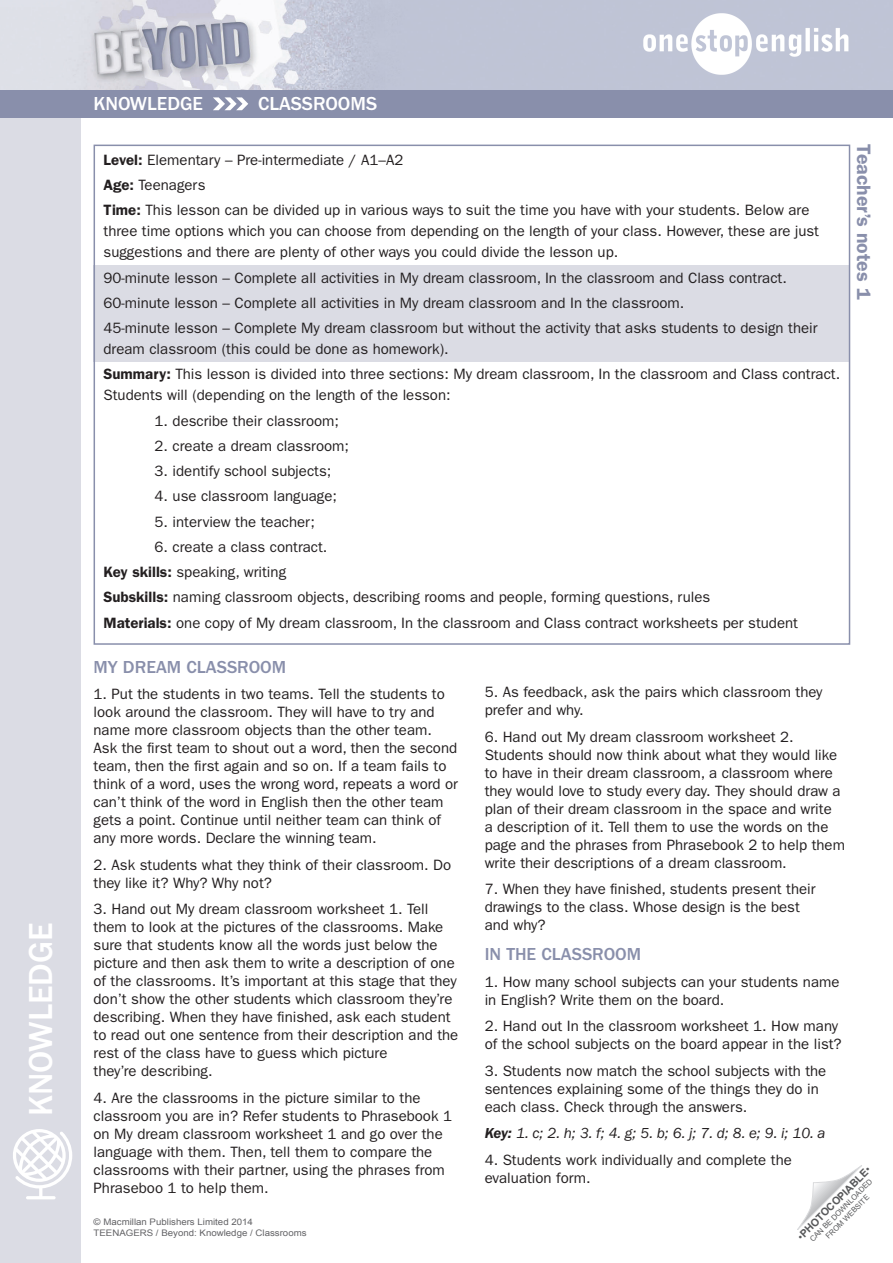
<style>
.page{position:relative;width:893px;height:1263px;background:#fff}
.page>*{position:absolute;margin:0;border:0;box-sizing:border-box;transform-origin:0 0}
.t1{font:500 34.5px "ITC Franklin Gothic Std";color:#fff}
._00_Unit_title_in_ba{font:500 19.5px "ITC Franklin Gothic Std";color:#fff}
.copy{font:600 19.5px "ITC Franklin Gothic Std";color:#898fab}
.copy-2{font:500 18px "ITC Franklin Gothic Std";color:#898fab}
.copy-3{font:15px/18px "ITC Franklin Gothic Std";color:#231f20}
.copy-4{font:italic 15px "ITC Franklin Gothic Std";color:#231f20}
.t2{font:700 10.5px "Arial";color:#57585a}
.t3{font:9px/10.8px "Arial";color:#636366;scale:1.08 1}
.t4{font:7.5px/9px "Arial";color:#57585a;text-align:center}
.s1{font-weight:600}
.s2{font-weight:400}
</style>
<div class="page">
<div style="left:0;top:0;width:81px;height:1263px;background:#dbdce4"></div>
<div style="left:0;top:90px;width:893px;height:27px;background:#898fab"></div>
<svg style="left:213px;top:97px;width:35px;height:13px"></svg>
<svg style="left:797px;top:1165px;width:65px;height:65px"></svg>
<img style="left:81px;top:0;width:812px;height:90px">
<img style="left:642px;top:6px;width:208px;height:75px">
<svg style="left:13px;top:1129px;width:59px;height:70px"></svg>
<div style="left:94px;top:266px;width:756px;height:96px;background:#dbdce4"></div>
<h1 class="t1" style="left:21px;top:1116px;width:195px;rotate:-90deg">KNOWLEDGE</h1>
<p class="_00_Unit_title_in_ba" style="left:94px;top:93px;width:111px">KNOWLEDGE</p>
<p class="_00_Unit_title_in_ba" style="left:258px;top:93px;width:121px">CLASSROOMS</p>
<p class="copy-3" style="left:104px;top:151px;width:301px"><span class="s1">Level:</span> Elementary – Pre-intermediate / A1–A2</p>
<p class="copy-3" style="left:104px;top:176px;width:103px"><span class="s1">Age:</span> Teenagers</p>
<p class="copy-3" style="left:104px;top:200px;width:717px;line-height:21px"><span class="s1">Time:</span> This lesson can be divided up in various ways to suit the time you have with your students. Below are three time options which you can choose from depending on the length of your class. However, these are just suggestions and there are plenty of other ways you could divide the lesson up.</p>
<p class="copy-3" style="left:104px;top:269px;width:685px">90-minute lesson – Complete all activities in My dream classroom, In the classroom and Class contract.</p>
<p class="copy-3" style="left:104px;top:294px;width:582px">60-minute lesson – Complete all activities in My dream classroom and In the classroom.</p>
<p class="copy-3" style="left:104px;top:318px;width:716px;line-height:21px">45-minute lesson – Complete My dream classroom but without the activity that asks students to design their dream classroom (this could be done as homework).</p>
<p class="copy-3" style="left:104px;top:364px;width:738px;line-height:21px"><span class="s1">Summary:</span> This lesson is divided into three sections: My dream classroom, In the classroom and Class contract.<br>Students will (depending on the length of the lesson:</p>
<p class="copy-3" style="left:155px;top:412px;width:186px">1. describe their classroom;</p>
<p class="copy-3" style="left:155px;top:437px;width:196px">2. create a dream classroom;</p>
<p class="copy-3" style="left:155px;top:462px;width:178px">3. identify school subjects;</p>
<p class="copy-3" style="left:155px;top:487px;width:184px">4. use classroom language;</p>
<p class="copy-3" style="left:155px;top:513px;width:162px">5. interview the teacher;</p>
<p class="copy-3" style="left:155px;top:538px;width:174px">6. create a class contract.</p>
<p class="copy-3" style="left:104px;top:563px;width:184px"><span class="s1">Key skills:</span> speaking, writing</p>
<p class="copy-3" style="left:104px;top:588px;width:608px"><span class="s1">Subskills:</span> naming classroom objects, describing rooms and people, forming questions, rules</p>
<p class="copy-3" style="left:104px;top:614px;width:696px"><span class="s1">Materials:</span> one copy of My dream classroom, In the classroom and Class contract worksheets per student</p>
<p class="copy" style="left:875px;top:144px;width:156px;rotate:90deg">Teacher’s notes 1</p>
<p class="copy-2" style="left:94px;top:656px;width:194px">MY DREAM CLASSROOM</p>
<p class="copy-3" style="left:94px;top:685px;width:366px">1. Put the students in two teams. Tell the students to look around the classroom. They will have to try and name more classroom objects than the other team.<br>Ask the first team to shout out a word, then the second team, then the first again and so on. If a team fails to think of a word, uses the wrong word, repeats a word or can’t think of the word in English then the other team gets a point. Continue until neither team can think of any more words. Declare the winning team.</p>
<p class="copy-3" style="left:94px;top:855px;width:359px">2. Ask students what they think of their classroom. Do they like it? Why? Why not?</p>
<p class="copy-3" style="left:94px;top:900px;width:366px">3. Hand out My dream classroom worksheet 1. Tell them to look at the pictures of the classrooms. Make sure that students know all the words just below the picture and then ask them to write a description of one of the classrooms. It’s important at this stage that they don’t show the other students which classroom they’re describing. When they have finished, ask each student to read out one sentence from their description and the rest of the class have to guess which picture<br>they’re describing.</p>
<p class="copy-3" style="left:94px;top:1089px;width:360px">4. Are the classrooms in the picture similar to the classroom you are in? Refer students to Phrasebook 1 on My dream classroom worksheet 1 and go over the language with them. Then, tell them to compare the classrooms with their partner, using the phrases from Phraseboo 1 to help them.</p>
<p class="t3" style="left:94px;top:1217px;width:199px">© Macmillan Publishers Limited 2014<br>TEENAGERS / Beyond: Knowledge / Classrooms</p>
<p class="copy-3" style="left:485px;top:683px;width:339px">5. As feedback, ask the pairs which classroom they prefer and why.</p>
<p class="copy-3" style="left:485px;top:727px;width:362px">6. Hand out My dream classroom worksheet 2.<br>Students should now think about what they would like to have in their dream classroom, a classroom where they would love to study every day. They should draw a plan of their dream classroom in the space and write<br>a description of it. Tell them to use the words on the page and the phrases from Phrasebook 2 to help them write their descriptions of a dream classroom.</p>
<p class="copy-3" style="left:485px;top:880px;width:332px">7. When they have finished, students present their drawings to the class. Whose design is the best and why?</p>
<p class="copy-2" style="left:485px;top:944px;width:158px">IN THE CLASSROOM</p>
<p class="copy-3" style="left:485px;top:973px;width:356px">1. How many school subjects can your students name in English? Write them on the board.</p>
<p class="copy-3" style="left:485px;top:1017px;width:359px">2. Hand out In the classroom worksheet 1. How many of the school subjects on the board appear in the list?</p>
<p class="copy-3" style="left:485px;top:1062px;width:343px">3. Students now match the school subjects with the sentences explaining some of the things they do in each class. Check through the answers.</p>
<p class="copy-4" style="left:485px;top:1125px;width:342px"><span class="s1">Key:</span> 1. c; 2. h; 3. f; 4. g; 5. b; 6. j; 7. d; 8. e; 9. i; 10. a</p>
<p class="copy-3" style="left:485px;top:1151px;width:309px">4. Students work individually and complete the evaluation form.</p>
<p class="t2" style="left:794px;top:1233px;width:100px;rotate:-45deg"><span class="s2">•</span>PHOTOCOPIABLE<span class="s2">•</span></p>
<p class="t4" style="left:808px;top:1237px;width:86px;rotate:-45deg">CAN BE DOWNLOADED<br>FROM WEBSITE</p>
</div>
